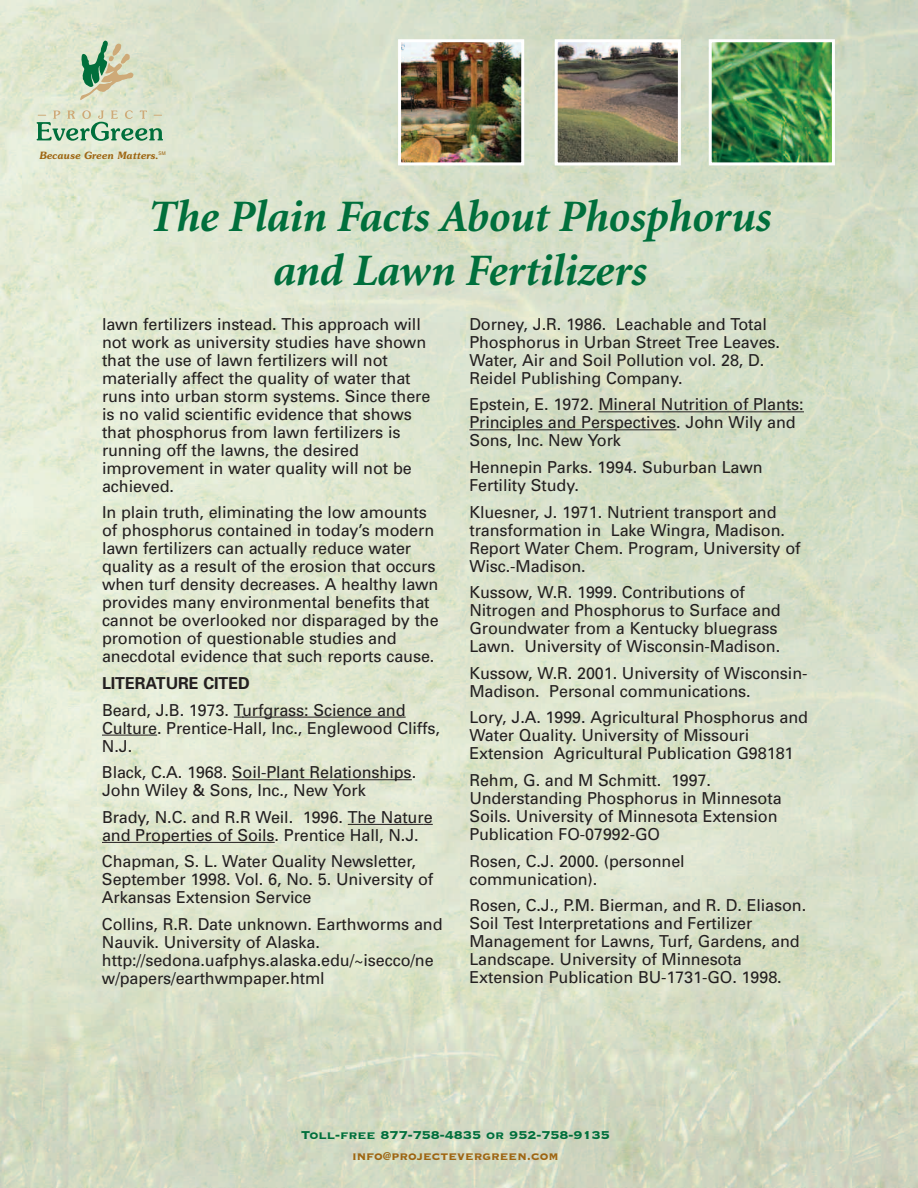
<style>
.page{position:relative;width:918px;height:1188px;background:#fff}
.page>*{position:absolute;margin:0;border:0;box-sizing:border-box;transform-origin:0 0}
.t1{font:italic 700 45px/54px "Minion";letter-spacing:-.01em;color:#006f3c;text-align:center}
.t2{font:16.5px/18px "Univers";letter-spacing:-.005em;color:#231f20}
.t3{font:700 16.5px "Univers";letter-spacing:-.005em;color:#231f20}
.t4{font:15px "Copperplate Thirty Three BC";color:#006f3c}
.t5{font:15px "Copperplate Thirty Three BC";color:#9e6512;scale:.95 1}
.t6{font:italic 600 10.05px "Souvenir";color:#9e6512;scale:.95 1}
</style>
<div class="page">
<img style="left:0;top:0;width:918px;height:1188px">
<svg style="left:80px;top:41px;width:54px;height:59px;background:#b3c5a3"></svg>
<svg style="left:37px;top:110px;width:126px;height:31px;background:#b2ccae"></svg>
<img style="left:402px;top:43px;width:118px;height:118px">
<div style="left:398px;top:39px;width:126px;height:126px;border:3px solid #fff"></div>
<img style="left:559px;top:43px;width:118px;height:118px">
<div style="left:555px;top:39px;width:126px;height:126px;border:3px solid #fff"></div>
<img style="left:713px;top:43px;width:118px;height:118px">
<div style="left:709px;top:39px;width:126px;height:126px;border:3px solid #fff"></div>
<svg style="left:234px;top:717px;width:24px;height:1px"></svg>
<hr style="left:258px;top:717px;width:148px;height:1px;background:#231f20">
<hr style="left:102px;top:735px;width:46px;height:1px;background:#231f20">
<hr style="left:232px;top:779px;width:180px;height:1px;background:#231f20">
<hr style="left:348px;top:824px;width:76px;height:1px;background:#231f20">
<hr style="left:102px;top:842px;width:49px;height:1px;background:#231f20">
<hr style="left:151px;top:842px;width:35px;height:1px;background:#231f20">
<hr style="left:186px;top:842px;width:89px;height:1px;background:#231f20">
<hr style="left:598px;top:411px;width:206px;height:1px;background:#231f20">
<hr style="left:469px;top:429px;width:207px;height:1px;background:#231f20">
<p class="t6" style="left:39px;top:150px;width:135px">Because Green Matters.<sup>SM</sup></p>
<h1 class="t1" style="left:147px;top:194px;width:624px">The Plain Facts About Phosphorus and Lawn Fertilizers</h1>
<p class="t2" style="left:102px;top:316px;width:330px">lawn fertilizers instead. This approach will not work as university studies have shown that the use of lawn fertilizers will not materially affect the quality of water that runs into urban storm systems. Since there is no valid scientific evidence that shows that phosphorus from lawn fertilizers is running off the lawns, the desired improvement in water quality will not be achieved.</p>
<p class="t2" style="left:102px;top:505px;width:338px">In plain truth, eliminating the low amounts of phosphorus contained in today’s modern lawn fertilizers can actually reduce water quality as a result of the erosion that occurs when turf density decreases. A healthy lawn provides many environmental benefits that cannot be overlooked nor disparaged by the promotion of questionable studies and anecdotal evidence that such reports cause.</p>
<p class="t3" style="left:102px;top:677px;width:149px">LITERATURE CITED</p>
<p class="t2" style="left:102px;top:702px;width:339px">Beard, J.B. 1973. Turfgrass: Science and<br>Culture. Prentice-Hall, Inc., Englewood Cliffs,<br>N.J.</p>
<p class="t2" style="left:102px;top:765px;width:316px">Black, C.A. 1968. Soil-Plant Relationships.<br>John Wiley &amp; Sons, Inc., New York</p>
<p class="t2" style="left:102px;top:809px;width:332px">Brady, N.C. and R.R Weil. 1996. The Nature and Properties of Soils. Prentice Hall, N.J.</p>
<p class="t2" style="left:102px;top:854px;width:333px">Chapman, S. L. Water Quality Newsletter,<br>September 1998. Vol. 6, No. 5. University of<br>Arkansas Extension Service</p>
<p class="t2" style="left:102px;top:917px;width:342px">Collins, R.R. Date unknown. Earthworms and Nauvik. University of Alaska. http://sedona.uafphys.alaska.edu/~isecco/ne w/papers/earthwmpaper.html</p>
<p class="t2" style="left:469px;top:316px;width:312px">Dorney, J.R. 1986. Leachable and Total Phosphorus in Urban Street Tree Leaves.<br>Water, Air and Soil Pollution vol. 28, D.<br>Reidel Publishing Company.</p>
<p class="t2" style="left:469px;top:397px;width:336px">Epstein, E. 1972. Mineral Nutrition of Plants:<br>Principles and Perspectives. John Wily and<br>Sons, Inc. New York</p>
<p class="t2" style="left:469px;top:460px;width:295px">Hennepin Parks. 1994. Suburban Lawn<br>Fertility Study.</p>
<p class="t2" style="left:469px;top:504px;width:333px">Kluesner, J. 1971. Nutrient transport and transformation in Lake Wingra, Madison.<br>Report Water Chem. Program, University of Wisc.-Madison.</p>
<p class="t2" style="left:469px;top:585px;width:313px">Kussow, W.R. 1999. Contributions of Nitrogen and Phosphorus to Surface and Groundwater from a Kentucky bluegrass Lawn. University of Wisconsin-Madison.</p>
<p class="t2" style="left:469px;top:665px;width:340px">Kussow, W.R. 2001. University of Wisconsin-<br>Madison. Personal communications.</p>
<p class="t2" style="left:469px;top:710px;width:340px">Lory, J.A. 1999. Agricultural Phosphorus and<br>Water Quality. University of Missouri<br>Extension Agricultural Publication G98181</p>
<p class="t2" style="left:469px;top:773px;width:314px">Rehm, G. and M Schmitt. 1997.<br>Understanding Phosphorus in Minnesota Soils. University of Minnesota Extension Publication FO-07992-GO</p>
<p class="t2" style="left:469px;top:853px;width:217px">Rosen, C.J. 2000. (personnel communication).</p>
<p class="t2" style="left:469px;top:898px;width:338px">Rosen, C.J., P.M. Bierman, and R. D. Eliason.<br>Soil Test Interpretations and Fertilizer Management for Lawns, Turf, Gardens, and Landscape. University of Minnesota Extension Publication BU-1731-GO. 1998.</p>
<p class="t4" style="left:301px;top:1125px;width:310px">Toll-free 877-758-4835 or 952-758-9135</p>
<p class="t5" style="left:352px;top:1146px;width:219px">info@projectevergreen.com</p>
</div>
